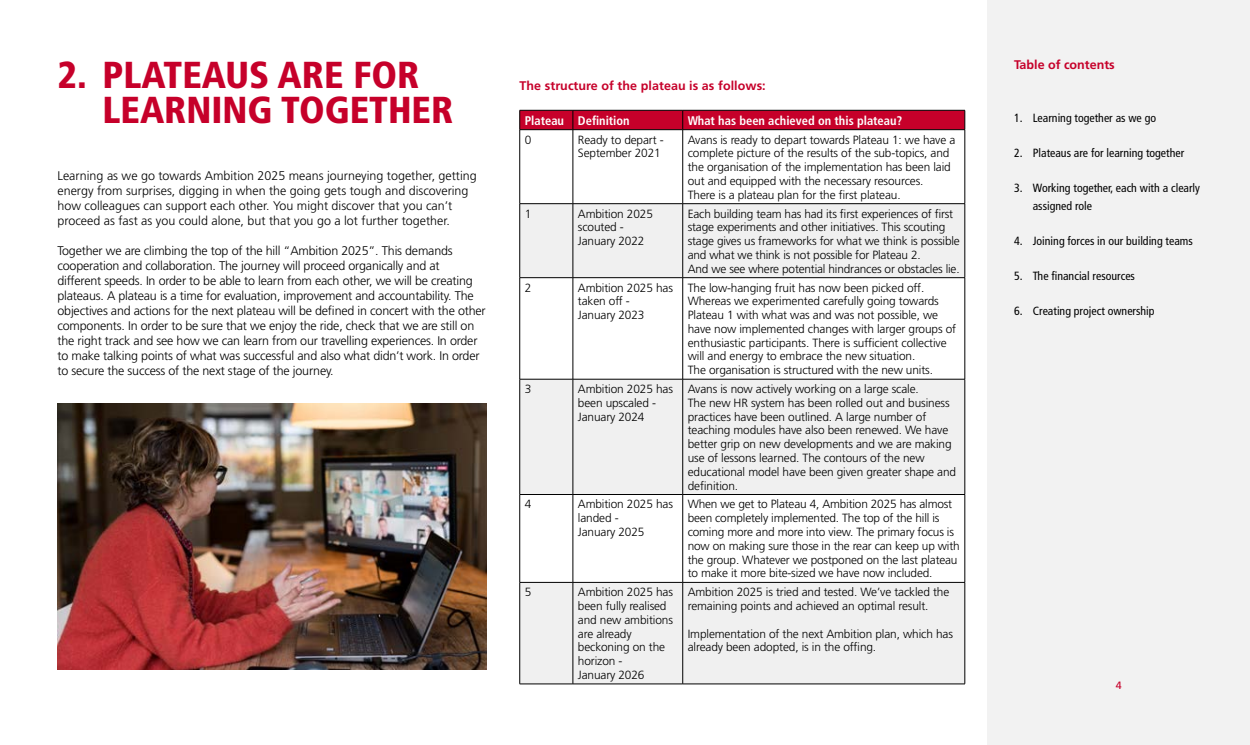
<style>
.page{position:relative;width:1250px;height:745px;background:#fff}
.page>*{position:absolute;margin:0;border:0;box-sizing:border-box;transform-origin:0 0}
.t1{font:900 condensed 37.5px/35px "Frutiger LT Std";color:#c6002a}
.t2{font:300 12.5px/15px "Frutiger LT Std";letter-spacing:-.015em;color:#000}
.t3{font:700 12.5px "Frutiger LT Std";letter-spacing:.005em;color:#c6002a}
.t4{font:700 condensed 12.5px "Frutiger LT Std";color:#fff}
.t5{font:300 11.88px/13.8px "Frutiger LT Std";letter-spacing:-.01em;color:#000}
.t6{font:condensed 11.88px/17.5px "Frutiger LT Std";color:#000}
.t7{font:10.62px "Frutiger LT Std";color:#c6002a}
</style>
<div class="page">
<div style="left:988px;top:0;width:262px;height:744px;background:#f2f2f2"></div>
<img style="left:58px;top:403px;width:429px;height:266px">
<svg style="left:521px;top:204px;width:444px;height:479px;fill:#f0f0f0"></svg>
<div style="left:520px;top:110px;width:446px;height:20px;background:#c6002a"></div>
<hr style="left:520px;top:129px;width:53px;height:1px;background:#000">
<hr style="left:520px;top:130px;width:1px;height:73px;background:#000">
<hr style="left:573px;top:129px;width:110px;height:1px;background:#000">
<hr style="left:573px;top:130px;width:1px;height:73px;background:#000">
<hr style="left:683px;top:129px;width:282px;height:1px;background:#000">
<hr style="left:683px;top:130px;width:1px;height:73px;background:#000">
<hr style="left:965px;top:130px;width:1px;height:73px;background:#000">
<hr style="left:520px;top:203px;width:53px;height:1px;background:#000">
<hr style="left:520px;top:204px;width:1px;height:73px;background:#000">
<hr style="left:573px;top:203px;width:110px;height:1px;background:#000">
<hr style="left:573px;top:204px;width:1px;height:73px;background:#000">
<hr style="left:683px;top:203px;width:282px;height:1px;background:#000">
<hr style="left:683px;top:204px;width:1px;height:73px;background:#000">
<hr style="left:965px;top:204px;width:1px;height:73px;background:#000">
<hr style="left:520px;top:277px;width:53px;height:1px;background:#000">
<hr style="left:520px;top:278px;width:1px;height:101px;background:#000">
<hr style="left:573px;top:277px;width:110px;height:1px;background:#000">
<hr style="left:573px;top:278px;width:1px;height:101px;background:#000">
<hr style="left:683px;top:277px;width:282px;height:1px;background:#000">
<hr style="left:683px;top:278px;width:1px;height:101px;background:#000">
<hr style="left:965px;top:278px;width:1px;height:101px;background:#000">
<hr style="left:520px;top:379px;width:53px;height:1px;background:#000">
<hr style="left:520px;top:379px;width:1px;height:115px;background:#000">
<hr style="left:573px;top:379px;width:110px;height:1px;background:#000">
<hr style="left:573px;top:379px;width:1px;height:115px;background:#000">
<hr style="left:683px;top:379px;width:282px;height:1px;background:#000">
<hr style="left:683px;top:379px;width:1px;height:115px;background:#000">
<hr style="left:965px;top:379px;width:1px;height:115px;background:#000">
<hr style="left:520px;top:494px;width:53px;height:1px;background:#000">
<hr style="left:520px;top:494px;width:1px;height:88px;background:#000">
<hr style="left:573px;top:494px;width:110px;height:1px;background:#000">
<hr style="left:573px;top:494px;width:1px;height:88px;background:#000">
<hr style="left:683px;top:494px;width:282px;height:1px;background:#000">
<hr style="left:683px;top:494px;width:1px;height:88px;background:#000">
<hr style="left:965px;top:494px;width:1px;height:88px;background:#000">
<hr style="left:520px;top:581px;width:53px;height:1px;background:#000">
<hr style="left:520px;top:582px;width:1px;height:101px;background:#000">
<hr style="left:573px;top:581px;width:110px;height:1px;background:#000">
<hr style="left:573px;top:582px;width:1px;height:101px;background:#000">
<hr style="left:683px;top:581px;width:282px;height:1px;background:#000">
<hr style="left:683px;top:582px;width:1px;height:101px;background:#000">
<hr style="left:965px;top:582px;width:1px;height:101px;background:#000">
<hr style="left:520px;top:683px;width:53px;height:1px;background:#000">
<hr style="left:573px;top:683px;width:110px;height:1px;background:#000">
<hr style="left:683px;top:683px;width:282px;height:1px;background:#000">
<h1 class="t1" style="left:102px;top:58px;width:352px;text-indent:-45px">2. PLATEAUS ARE FOR<br>LEARNING TOGETHER</h1>
<p class="t2" style="left:58px;top:168px;width:421px">Learning as we go towards Ambition 2025 means journeying together, getting energy from surprises, digging in when the going gets tough and discovering how colleagues can support each other. You might discover that you can’t proceed as fast as you could alone, but that you go a lot further together.</p>
<p class="t2" style="left:58px;top:243px;width:430px">Together we are climbing the top of the hill “Ambition 2025”. This demands cooperation and collaboration. The journey will proceed organically and at different speeds. In order to be able to learn from each other, we will be creating plateaus. A plateau is a time for evaluation, improvement and accountability. The objectives and actions for the next plateau will be defined in concert with the other components. In order to be sure that we enjoy the ride, check that we are still on the right track and see how we can learn from our travelling experiences. In order to make talking points of what was successful and also what didn’t work. In order to secure the success of the next stage of the journey.</p>
<p class="t3" style="left:520px;top:78px;width:248px">The structure of the plateau is as follows:</p>
<p class="t4" style="left:525px;top:113px;width:107px">Plateau Definition</p>
<p class="t4" style="left:688px;top:113px;width:216px">What has been achieved on this plateau?</p>
<p class="t5" style="left:525px;top:133px;width:8px">0</p>
<p class="t5" style="left:578px;top:133px;width:87px">Ready to depart -<br>September 2021</p>
<p class="t5" style="left:688px;top:133px;width:269px">Avans is ready to depart towards Plateau 1: we have a complete picture of the results of the sub-topics, and the organisation of the implementation has been laid out and equipped with the necessary resources.<br>There is a plateau plan for the first plateau.</p>
<p class="t5" style="left:525px;top:207px;width:8px">1</p>
<p class="t5" style="left:578px;top:207px;width:77px">Ambition 2025 scouted -<br>January 2022</p>
<p class="t5" style="left:688px;top:207px;width:274px">Each building team has had its first experiences of first stage experiments and other initiatives. This scouting stage gives us frameworks for what we think is possible and what we think is not possible for Plateau 2.<br>And we see where potential hindrances or obstacles lie.</p>
<p class="t5" style="left:525px;top:280px;width:8px">2</p>
<p class="t5" style="left:578px;top:280px;width:97px">Ambition 2025 has taken off -<br>January 2023</p>
<p class="t5" style="left:688px;top:280px;width:270px">The low-hanging fruit has now been picked off.<br>Whereas we experimented carefully going towards Plateau 1 with what was and was not possible, we have now implemented changes with larger groups of enthusiastic participants. There is sufficient collective will and energy to embrace the new situation.<br>The organisation is structured with the new units.</p>
<p class="t5" style="left:525px;top:382px;width:8px">3</p>
<p class="t5" style="left:578px;top:382px;width:97px">Ambition 2025 has been upscaled -<br>January 2024</p>
<p class="t5" style="left:688px;top:382px;width:270px">Avans is now actively working on a large scale.<br>The new HR system has been rolled out and business practices have been outlined. A large number of teaching modules have also been renewed. We have better grip on new developments and we are making use of lessons learned. The contours of the new educational model have been given greater shape and definition.</p>
<p class="t5" style="left:525px;top:497px;width:8px">4</p>
<p class="t5" style="left:578px;top:497px;width:97px">Ambition 2025 has landed -<br>January 2025</p>
<p class="t5" style="left:688px;top:497px;width:274px">When we get to Plateau 4, Ambition 2025 has almost been completely implemented. The top of the hill is coming more and more into view. The primary focus is now on making sure those in the rear can keep up with the group. Whatever we postponed on the last plateau to make it more bite-sized we have now included.</p>
<p class="t5" style="left:525px;top:585px;width:8px">5</p>
<p class="t5" style="left:578px;top:585px;width:97px">Ambition 2025 has been fully realised and new ambitions are already beckoning on the horizon -<br>January 2026</p>
<p class="t5" style="left:688px;top:585px;width:263px">Ambition 2025 is tried and tested. We’ve tackled the remaining points and achieved an optimal result.</p>
<p class="t5" style="left:688px;top:626px;width:267px">Implementation of the next Ambition plan, which has already been adopted, is in the offing.</p>
<p class="t3" style="left:1014px;top:58px;width:102px">Table of contents</p>
<p class="t6" style="left:1014px;top:109px;width:144px">1. Learning together as we go</p>
<p class="t6" style="left:1014px;top:144px;width:172px">2. Plateaus are for learning together</p>
<p class="t6" style="left:1033px;top:179px;width:169px;text-indent:-19px">3. Working together, each with a clearly assigned role</p>
<p class="t6" style="left:1014px;top:232px;width:180px">4. Joining forces in our building teams</p>
<p class="t6" style="left:1014px;top:267px;width:122px">5. The financial resources</p>
<p class="t6" style="left:1014px;top:302px;width:142px">6. Creating project ownership</p>
<p class="t7" style="left:1116px;top:679px;width:7px">4</p>
</div>
